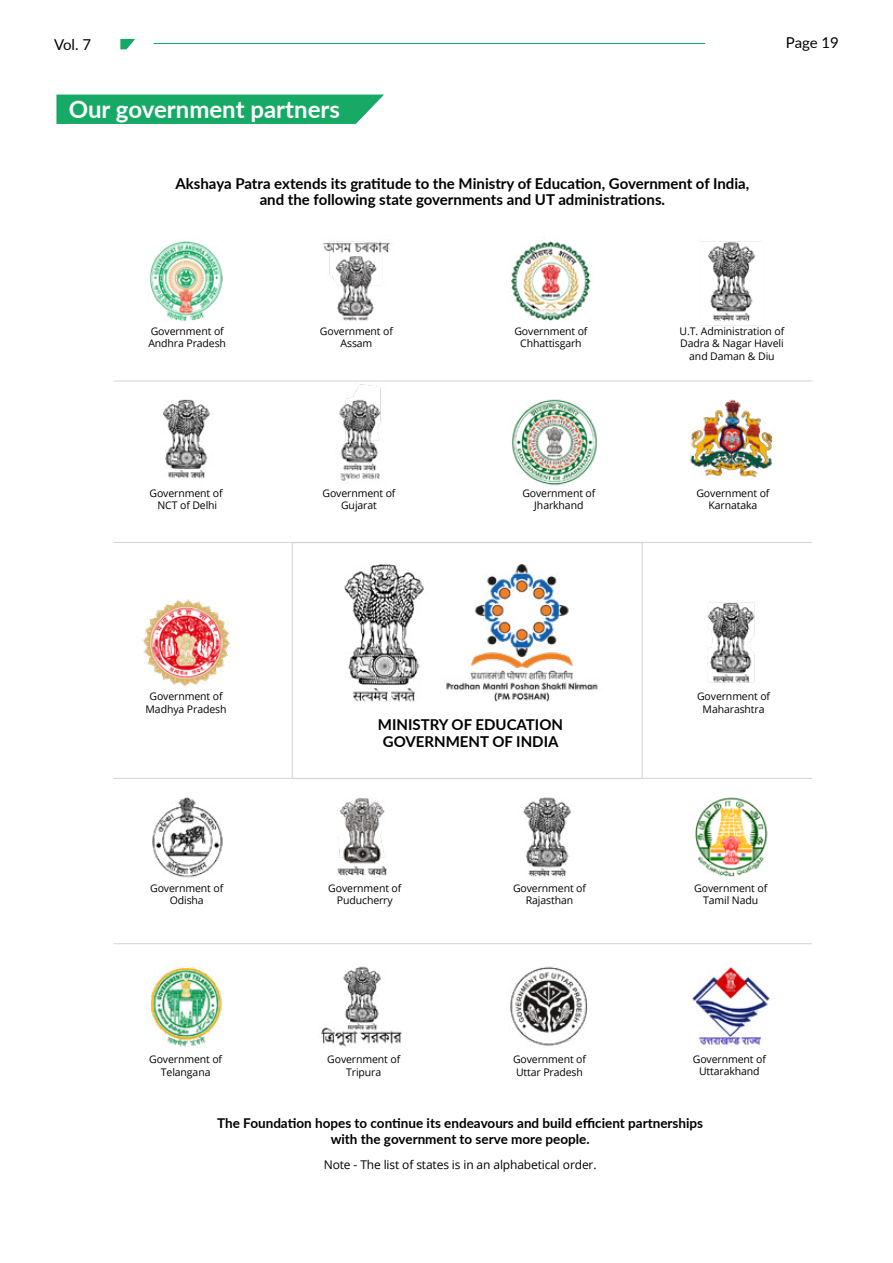
<style>
.page{position:relative;width:893px;height:1263px;background:#fff}
.page>*{position:absolute;margin:0;border:0;box-sizing:border-box;transform-origin:0 0}
.t1{font:700 24px "Lato";color:#fff}
.t2{font:700 15px/16.5px "Lato";color:#000;text-align:center}
.t3{font:15px "Lato";letter-spacing:-.005em;color:#000}
.t4{font:700 13.5px/16.5px "Lato";color:#000;text-align:center}
.t5{font:12px "Open Sans";letter-spacing:-.01em;color:#000}
.t6{font:10.5px/12.6px "Open Sans";letter-spacing:-.01em;color:#000;text-align:center}
</style>
<div class="page">
<img style="left:56px;top:43px;width:757px;height:1004px">
<hr style="left:114px;top:381px;width:698px;height:1px;background:#d1d3d4">
<hr style="left:114px;top:778px;width:698px;height:1px;background:#d1d3d4">
<hr style="left:114px;top:943px;width:698px;height:1px;background:#d1d3d4">
<hr style="left:114px;top:542px;width:698px;height:1px;background:#d1d3d4">
<div style="left:292px;top:542px;width:350px;height:237px;border:1px solid #d1d3d4"></div>
<hr style="left:154px;top:43px;width:551px;height:1px;background:#17aa66">
<svg style="left:120px;top:39px;width:15px;height:10px"></svg>
<h2 class="t3" style="left:54px;top:33px;width:39px">Vol. 7</h2>
<h2 class="t3" style="left:786px;top:32px;width:55px">Page 19</h2>
<h1 class="t1" style="left:69px;top:92px;width:273px">Our government partners</h1>
<h2 class="t2" style="left:175px;top:175px;width:575px">Akshaya Patra extends its gratitude to the Ministry of Education, Government of India, and the following state governments and UT administrations.</h2>
<p class="t6" style="left:148px;top:324px;width:79px;text-align:left">Government of<br>Andhra Pradesh</p>
<p class="t6" style="left:320px;top:324px;width:75px">Government of<br>Assam</p>
<p class="t6" style="left:514px;top:324px;width:75px">Government of<br>Chhattisgarh</p>
<p class="t6" style="left:680px;top:324px;width:106px">U.T. Administration of<br>Dadra &amp; Nagar Haveli and Daman &amp; Diu</p>
<p class="t6" style="left:150px;top:486px;width:75px">Government of<br>NCT of Delhi</p>
<p class="t6" style="left:322px;top:486px;width:75px">Government of<br>Gujarat</p>
<p class="t6" style="left:522px;top:486px;width:75px">Government of<br>Jharkhand</p>
<p class="t6" style="left:696px;top:486px;width:75px">Government of<br>Karnataka</p>
<p class="t6" style="left:146px;top:689px;width:82px">Government of<br>Madhya Pradesh</p>
<p class="t6" style="left:697px;top:689px;width:75px">Government of<br>Maharashtra</p>
<h2 class="t2" style="left:378px;top:716px;width:187px">MINISTRY OF EDUCATION<br>GOVERNMENT OF INDIA</h2>
<p class="t6" style="left:150px;top:881px;width:75px">Government of<br>Odisha</p>
<p class="t6" style="left:328px;top:881px;width:75px">Government of<br>Puducherry</p>
<p class="t6" style="left:513px;top:881px;width:75px">Government of<br>Rajasthan</p>
<p class="t6" style="left:694px;top:881px;width:75px">Government of<br>Tamil Nadu</p>
<p class="t6" style="left:149px;top:1053px;width:75px">Government of<br>Telangana</p>
<p class="t6" style="left:327px;top:1053px;width:75px">Government of<br>Tripura</p>
<p class="t6" style="left:513px;top:1053px;width:75px;text-align:left">Government of<br>Uttar Pradesh</p>
<p class="t6" style="left:693px;top:1052px;width:75px">Government of<br>Uttarakhand</p>
<p class="t4" style="left:217px;top:1114px;width:487px">The Foundation hopes to continue its endeavours and build efficient partnerships with the government to serve more people.</p>
<p class="t5" style="left:324px;top:1156px;width:274px">Note - The list of states is in an alphabetical order.</p>
</div>
